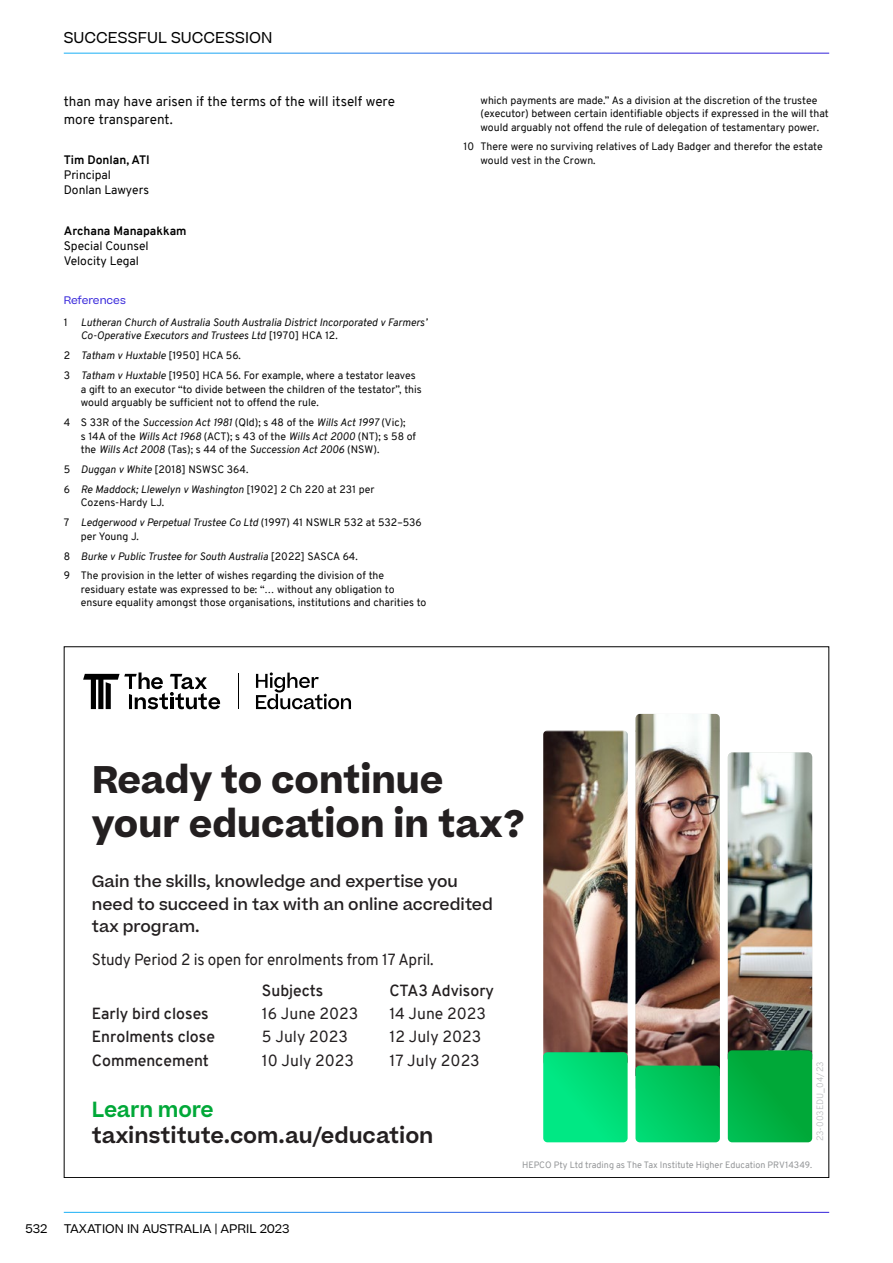
<style>
.page{position:relative;width:893px;height:1263px;background:#fff}
.page>*{position:absolute;margin:0;border:0;box-sizing:border-box;transform-origin:0 0}
.t1{font:700 36.9px/43.7px "Beatrice";color:#231f20}
.t2{font:600 21px "Beatrice";color:#231f20}
.t3{font:600 21px "Beatrice";letter-spacing:-.01em;color:#00a838}
.t4{font:15.75px "Overpass";color:#231f20}
.t5{font:500 15.75px/22.5px "Beatrice";color:#231f20}
.t6{font:600 15.75px "Overpass";color:#231f20}
.t7{font:15px "Beatrice";color:#000}
.t8{font:13.5px/18px "Overpass";color:#080808}
.t9{font:12px/15px "Overpass";color:#000}
.t10{font:12px "Beatrice";color:#000}
.t11{font:700 12px "Overpass";color:#000}
.t12{font:10.5px/13.5px "Overpass";color:#080808}
.t13{font:italic 10.5px/13.5px "Overpass";color:#080808}
.t14{font:10.5px "Beatrice";color:#3727db}
.t15{font:9px "Overpass";color:#949698}
.t16{font:300 9px "Overpass";color:#bcbec0}
.s1{font-style:normal}
.s2{font-style:italic}
</style>
<div class="page">
<img style="left:543px;top:730px;width:85px;height:322px">
<img style="left:635px;top:732px;width:177px;height:344px">
<img style="left:635px;top:714px;width:85px;height:18px">
<svg style="left:543px;top:1052px;width:85px;height:90px;background:#02e07c"></svg>
<svg style="left:635px;top:1065px;width:85px;height:77px;background:#02c75e"></svg>
<svg style="left:728px;top:1050px;width:84px;height:92px;background:#00ac3e"></svg>
<svg style="left:256px;top:672px;width:95px;height:37px"></svg>
<svg style="left:83px;top:672px;width:137px;height:37px"></svg>
<hr style="left:238px;top:674px;width:1px;height:35px;background:#000">
<h3 class="t7" style="left:64px;top:28px;width:21px">SUCCESSFUL</h3>
<h3 class="t7" style="left:171px;top:28px;width:21px">SUCCESSION</h3>
<p class="t8" style="left:64px;top:92px;width:333px">than may have arisen if the terms of the will itself were more transparent.</p>
<p class="t11" style="left:64px;top:152px;width:88px">Tim Donlan, ATI</p>
<p class="t9" style="left:64px;top:168px;width:87px">Principal<br>Donlan Lawyers</p>
<p class="t11" style="left:64px;top:222px;width:124px">Archana Manapakkam</p>
<p class="t9" style="left:64px;top:238px;width:86px">Special Counsel<br>Velocity Legal</p>
<p class="t14" style="left:64px;top:293px;width:64px">REFERENCES</p>
<p class="t13" style="left:81px;top:315px;width:348px;text-indent:-17px"><span class="s1">1</span> Lutheran Church of Australia South Australia District Incorporated v Farmers’<br>Co-Operative Executors and Trustees Ltd <span class="s1">[1970] HCA 12.</span></p>
<p class="t12" style="left:64px;top:346px;width:354px;line-height:20px">2 <span class="s2">Tatham v Huxtable</span> [1950] HCA 56.<br>3 <span class="s2">Tatham v Huxtable</span> [1950] HCA 56. For example, where a testator leaves</p>
<p class="t12" style="left:81px;top:382px;width:342px">a gift to an executor “to divide between the children of the testator”, this would arguably be sufficient not to offend the rule.</p>
<p class="t12" style="left:81px;top:416px;width:337px;text-indent:-17px">4 S 33R of the <span class="s2">Succession Act 1981</span> (Qld); s 48 of the <span class="s2">Wills Act 1997</span> (Vic);<br>s 14A of the <span class="s2">Wills Act 1968</span> (ACT); s 43 of the <span class="s2">Wills Act 2000</span> (NT); s 58 of the <span class="s2">Wills Act 2008</span> (Tas); s 44 of the <span class="s2">Succession Act 2006</span> (NSW).</p>
<p class="t13" style="left:64px;top:459px;width:312px;line-height:20px"><span class="s1">5</span> Duggan v White <span class="s1">[2018] NSWSC 364.<br>6</span> Re Maddock; Llewelyn v Washington <span class="s1">[1902] 2 Ch 220 at 231 per</span></p>
<p class="t12" style="left:64px;top:493px;width:359px;line-height:20px;text-indent:17px">Cozens-Hardy LJ.<br>7 <span class="s2">Ledgerwood v Perpetual Trustee Co Ltd</span> (1997) 41 NSWLR 532 at 532–536</p>
<p class="t12" style="left:64px;top:526px;width:322px;line-height:20px;text-indent:17px">per Young J.<br>8 <span class="s2">Burke v Public Trustee for South Australia</span> [2022] SASCA 64.<br>9 The provision in the letter of wishes regarding the division of the</p>
<p class="t12" style="left:81px;top:583px;width:347px">residuary estate was expressed to be: “… without any obligation to ensure equality amongst those organisations, institutions and charities to</p>
<p class="t12" style="left:480px;top:93px;width:350px">which payments are made.” As a division at the discretion of the trustee (executor) between certain identifiable objects if expressed in the will that would arguably not offend the rule of delegation of testamentary power.</p>
<p class="t12" style="left:480px;top:140px;width:344px;text-indent:-17px">10 There were no surviving relatives of Lady Badger and therefor the estate would vest in the Crown.</p>
<h1 class="t1" style="left:92px;top:758px;width:434px">Ready to continue your education in tax?</h1>
<h3 class="t5" style="left:92px;top:870px;width:403px">Gain the skills, knowledge and expertise you need to succeed in tax with an online accredited tax program.</h3>
<h3 class="t4" style="left:92px;top:948px;width:343px">Study Period 2 is open for enrolments from 17 April.</h3>
<h3 class="t6" style="left:262px;top:979px;width:63px">Subjects</h3>
<h3 class="t6" style="left:389px;top:979px;width:106px">CTA3 Advisory</h3>
<h3 class="t6" style="left:92px;top:1002px;width:118px">Early bird closes</h3>
<h3 class="t4" style="left:262px;top:1002px;width:98px">16 June 2023</h3>
<h3 class="t4" style="left:389px;top:1002px;width:98px">14 June 2023</h3>
<h3 class="t6" style="left:92px;top:1026px;width:125px">Enrolments close</h3>
<h3 class="t4" style="left:262px;top:1026px;width:87px">5 July 2023</h3>
<h3 class="t4" style="left:389px;top:1026px;width:93px">12 July 2023</h3>
<h3 class="t6" style="left:92px;top:1049px;width:119px">Commencement</h3>
<h3 class="t4" style="left:262px;top:1049px;width:94px">10 July 2023</h3>
<h3 class="t4" style="left:389px;top:1049px;width:92px">17 July 2023</h3>
<h2 class="t3" style="left:92px;top:1095px;width:123px">Learn more</h2>
<h2 class="t2" style="left:92px;top:1121px;width:343px">taxinstitute.com.au/education</h2>
<p class="t16" style="left:814px;top:1141px;width:81px;rotate:-90deg">23-003EDU_04/23</p>
<p class="t10" style="left:26px;top:1221px;width:23px">532</p>
<p class="t10" style="left:64px;top:1221px;width:173px">TAXATION IN AUSTRALIA | APRIL</p>
<p class="t10" style="left:260px;top:1221px;width:31px">2023</p>
<p class="t15" style="left:522px;top:1158px;width:292px">HEPCO Pty Ltd trading as The Tax Institute Higher Education PRV14349.</p>
</div>
